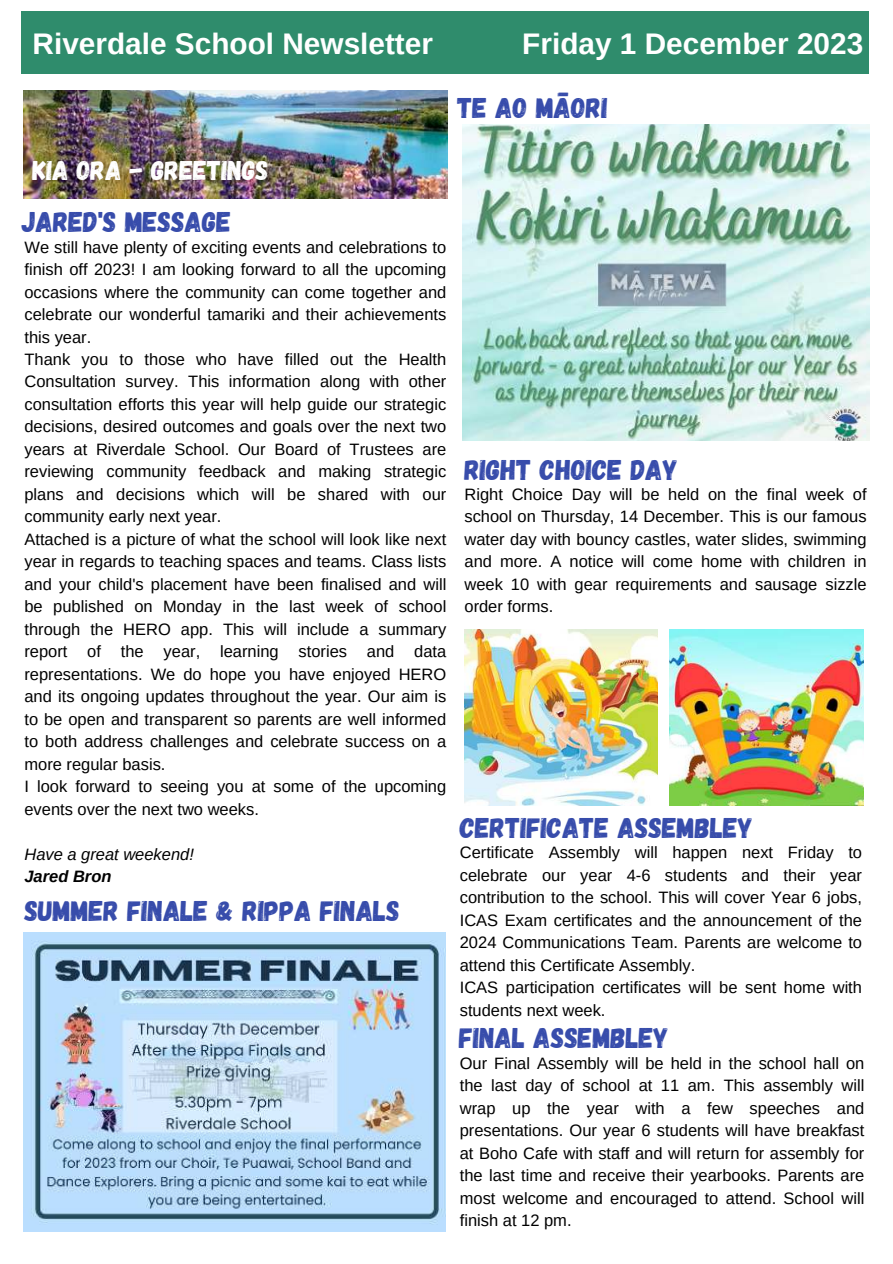
<style>
.page{position:relative;width:893px;height:1264px;background:#fff}
.page>*{position:absolute;margin:0;border:0;box-sizing:border-box;transform-origin:0 0}
.t1{font:700 29.7px "Arimo";color:#fff}
.t2{font:28.5px "Gagalin";color:#374cab}
.t3{font:27px "Gagalin";color:#fff}
.t4{font:16.5px/22.5px "Arimo";color:#000}
.t5{font:italic 16.5px "Arimo";color:#000}
.t6{font:italic 700 16.5px "Arimo";color:#000}
</style>
<div class="page">
<img style="left:464px;top:629px;width:194px;height:176px">
<img style="left:669px;top:629px;width:194px;height:176px">
<img style="left:24px;top:932px;width:421px;height:299px">
<div style="left:22px;top:12px;width:846px;height:61px;background:#2f8c6c"></div>
<img style="left:24px;top:90px;width:423px;height:108px">
<img style="left:462px;top:124px;width:407px;height:316px">
<h1 class="t1" style="left:33px;top:24px;width:402px">Riverdale School Newsletter</h1>
<h1 class="t1" style="left:522px;top:24px;width:342px">Friday 1 December 2023</h1>
<h2 class="t2" style="left:457px;top:90px;width:152px">TE AO MĀORI</h2>
<h3 class="t3" style="left:33px;top:154px;width:237px">KIA ORA - GREETINGS</h3>
<h2 class="t2" style="left:22px;top:204px;width:211px">JARED'S MESSAGE</h2>
<p class="t4" style="left:24px;top:236px;width:423px">We still have plenty of exciting events and celebrations to finish off 2023! I am looking forward to all the upcoming occasions where the community can come together and celebrate our wonderful tamariki and their achievements this year.<br>Thank you to those who have filled out the Health Consultation survey. This information along with other consultation efforts this year will help guide our strategic decisions, desired outcomes and goals over the next two years at Riverdale School. Our Board of Trustees are reviewing community feedback and making strategic plans and decisions which will be shared with our community early next year.<br>Attached is a picture of what the school will look like next year in regards to teaching spaces and teams. Class lists and your child's placement have been finalised and will be published on Monday in the last week of school through the HERO app. This will include a summary report of the year, learning stories and data representations. We do hope you have enjoyed HERO and its ongoing updates throughout the year. Our aim is to be open and transparent so parents are well informed to both address challenges and celebrate success on a more regular basis.<br>I look forward to seeing you at some of the upcoming events over the next two weeks.</p>
<p class="t5" style="left:24px;top:843px;width:171px">Have a great weekend!</p>
<p class="t6" style="left:24px;top:865px;width:88px">Jared Bron</p>
<h2 class="t2" style="left:24px;top:893px;width:377px">SUMMER FINALE &amp; RIPPA FINALS</h2>
<h2 class="t2" style="left:464px;top:452px;width:215px">RIGHT CHOICE DAY</h2>
<p class="t4" style="left:464px;top:483px;width:403px;text-align:justify">Right Choice Day will be held on the final week of school on Thursday, 14 December. This is our famous water day with bouncy castles, water slides, swimming and more. A notice will come home with children in week 10 with gear requirements and sausage sizzle order forms.</p>
<h2 class="t2" style="left:460px;top:810px;width:295px">CERTIFICATE ASSEMBLEY</h2>
<p class="t4" style="left:460px;top:841px;width:404px">Certificate Assembly will happen next Friday to celebrate our year 4-6 students and their year contribution to the school. This will cover Year 6 jobs, ICAS Exam certificates and the announcement of the 2024 Communications Team. Parents are welcome to attend this Certificate Assembly.<br>ICAS participation certificates will be sent home with students next week.</p>
<h2 class="t2" style="left:459px;top:1020px;width:211px">FINAL ASSEMBLEY</h2>
<p class="t4" style="left:460px;top:1051px;width:406px;text-align:justify">Our Final Assembly will be held in the school hall on the last day of school at 11 am. This assembly will wrap up the year with a few speeches and presentations. Our year 6 students will have breakfast at Boho Cafe with staff and will return for assembly for the last time and receive their yearbooks. Parents are most welcome and encouraged to attend. School will finish at 12 pm.</p>
</div>
